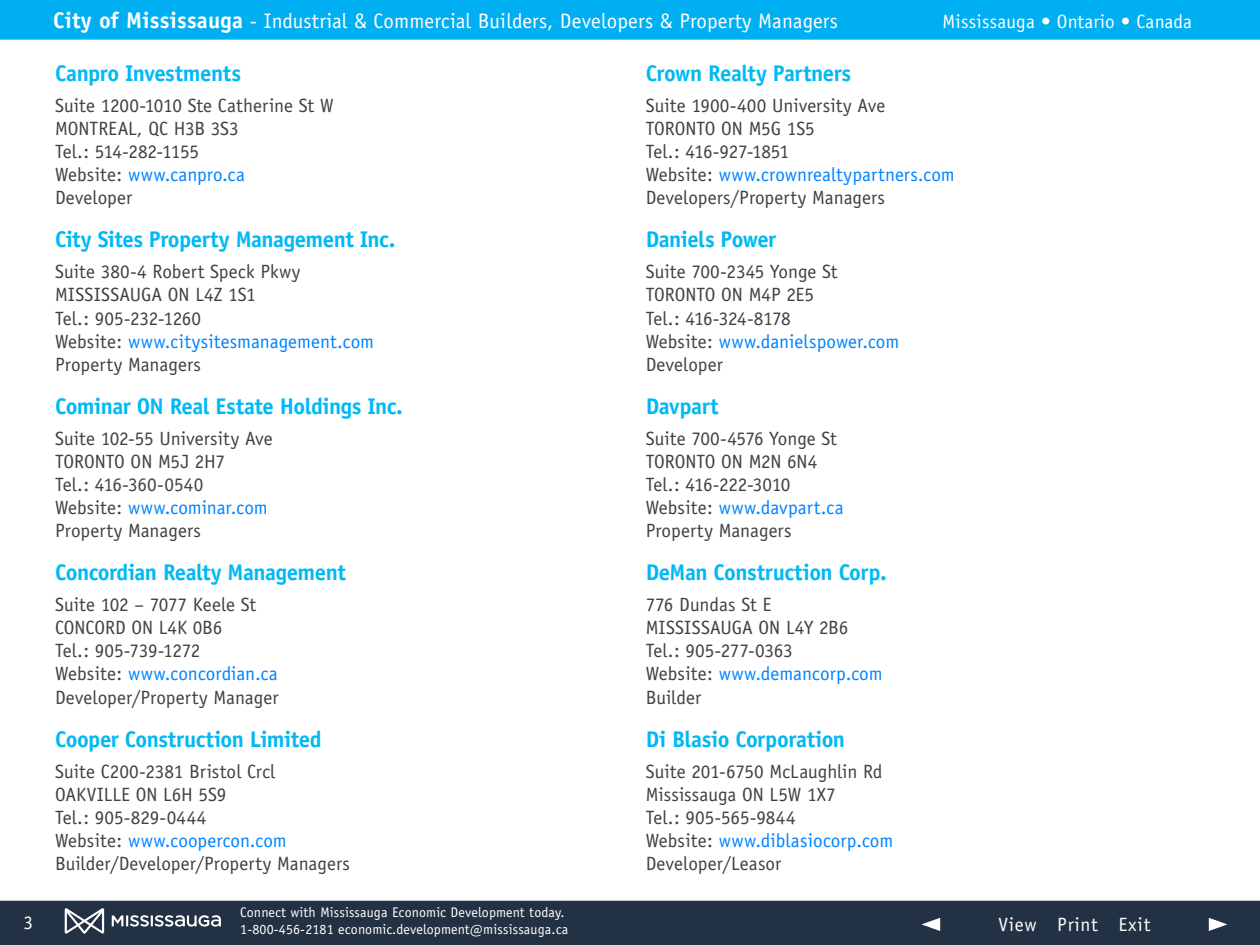
<style>
.page{position:relative;width:1260px;height:945px;background:#fff}
.page>*{position:absolute;margin:0;border:0;box-sizing:border-box;transform-origin:0 0}
.t1{font:700 22.75px "Officina Sans";letter-spacing:-.02em;color:#00b9f4}
.t2{font:21px "Officina Sans";letter-spacing:.01em;color:#fff}
.t3{font:19.25px/23.1px "Officina Sans";color:#414042}
.t4{font:19.25px "Officina Sans";letter-spacing:.01em;color:#fff}
.t5{font:19.25px "Officina Sans";letter-spacing:.04em;color:#fff}
.t6{font:14px/16.8px "Officina Sans";letter-spacing:.01em;color:#fff}
.s1{font-weight:700;font-size:22.75px}
.s2{color:#0083ff}
</style>
<div class="page">
<div style="left:0;top:900px;width:1260px;height:45px;background:#223144"></div>
<div style="left:0;top:0;width:1260px;height:40px;background:#00aef2"></div>
<svg style="left:1209px;top:918px;width:18px;height:13px"></svg>
<svg style="left:922px;top:918px;width:18px;height:13px"></svg>
<svg style="left:65px;top:908px;width:39px;height:26px"></svg>
<svg style="left:112px;top:915px;width:109px;height:12px"></svg>
<p class="t4" style="left:24px;top:911px;width:11px">3</p>
<p class="t2" style="left:53px;top:9px;width:786px"><span class="s1">City of Mississauga</span> - Industrial &amp; Commercial Builders, Developers &amp; Property Managers</p>
<p class="t4" style="left:943px;top:10px;width:251px">Mississauga • Ontario • Canada</p>
<p class="t1" style="left:55px;top:59px;width:187px">Canpro Investments</p>
<p class="t3" style="left:55px;top:94px;width:280px">Suite 1200-1010 Ste Catherine St W<br>MONTREAL, QC H3B 3S3<br>Tel.: 514-282-1155<br>Website: <span class="s2">www.canpro.ca<br></span>Developer</p>
<p class="t1" style="left:55px;top:225px;width:342px">City Sites Property Management Inc.</p>
<p class="t3" style="left:55px;top:260px;width:321px">Suite 380-4 Robert Speck Pkwy<br>MISSISSAUGA ON L4Z 1S1<br>Tel.: 905-232-1260<br>Website: <span class="s2">www.citysitesmanagement.com<br></span>Property Managers</p>
<p class="t1" style="left:55px;top:392px;width:349px">Cominar ON Real Estate Holdings Inc.</p>
<p class="t3" style="left:55px;top:427px;width:219px">Suite 102-55 University Ave<br>TORONTO ON M5J 2H7<br>Tel.: 416-360-0540<br>Website: <span class="s2">www.cominar.com<br></span>Property Managers</p>
<p class="t1" style="left:55px;top:558px;width:292px">Concordian Realty Management</p>
<p class="t3" style="left:55px;top:593px;width:225px">Suite 102 – 7077 Keele St<br>CONCORD ON L4K 0B6<br>Tel.: 905-739-1272<br>Website: <span class="s2">www.concordian.ca<br></span>Developer/Property Manager</p>
<p class="t1" style="left:55px;top:725px;width:268px">Cooper Construction Limited</p>
<p class="t3" style="left:55px;top:760px;width:296px">Suite C200-2381 Bristol Crcl<br>OAKVILLE ON L6H 5S9<br>Tel.: 905-829-0444<br>Website: <span class="s2">www.coopercon.com<br></span>Builder/Developer/Property Managers</p>
<p class="t6" style="left:240px;top:904px;width:330px">Connect with Mississauga Economic Development today.<br>1-800-456-2181 economic.development@mississauga.ca</p>
<p class="t1" style="left:646px;top:59px;width:207px">Crown Realty Partners</p>
<p class="t3" style="left:646px;top:94px;width:311px">Suite 1900-400 University Ave<br>TORONTO ON M5G 1S5<br>Tel.: 416-927-1851<br>Website: <span class="s2">www.crownrealtypartners.com<br></span>Developers/Property Managers</p>
<p class="t1" style="left:646px;top:225px;width:132px">Daniels Power</p>
<p class="t3" style="left:646px;top:260px;width:255px">Suite 700-2345 Yonge St<br>TORONTO ON M4P 2E5<br>Tel.: 416-324-8178<br>Website: <span class="s2">www.danielspower.com<br></span>Developer</p>
<p class="t1" style="left:646px;top:392px;width:74px">Davpart</p>
<p class="t3" style="left:646px;top:427px;width:199px">Suite 700-4576 Yonge St<br>TORONTO ON M2N 6N4<br>Tel.: 416-222-3010<br>Website: <span class="s2">www.davpart.ca<br></span>Property Managers</p>
<p class="t1" style="left:646px;top:558px;width:243px">DeMan Construction Corp.</p>
<p class="t3" style="left:646px;top:593px;width:238px">776 Dundas St E<br>MISSISSAUGA ON L4Y 2B6<br>Tel.: 905-277-0363<br>Website: <span class="s2">www.demancorp.com<br></span>Builder</p>
<p class="t1" style="left:646px;top:725px;width:201px">Di Blasio Corporation</p>
<p class="t3" style="left:646px;top:760px;width:249px">Suite 201-6750 McLaughlin Rd<br>Mississauga ON L5W 1X7<br>Tel.: 905-565-9844<br>Website: <span class="s2">www.diblasiocorp.com<br></span>Developer/Leasor</p>
<p class="t5" style="left:998px;top:913px;width:154px">View Print Exit</p>
</div>
